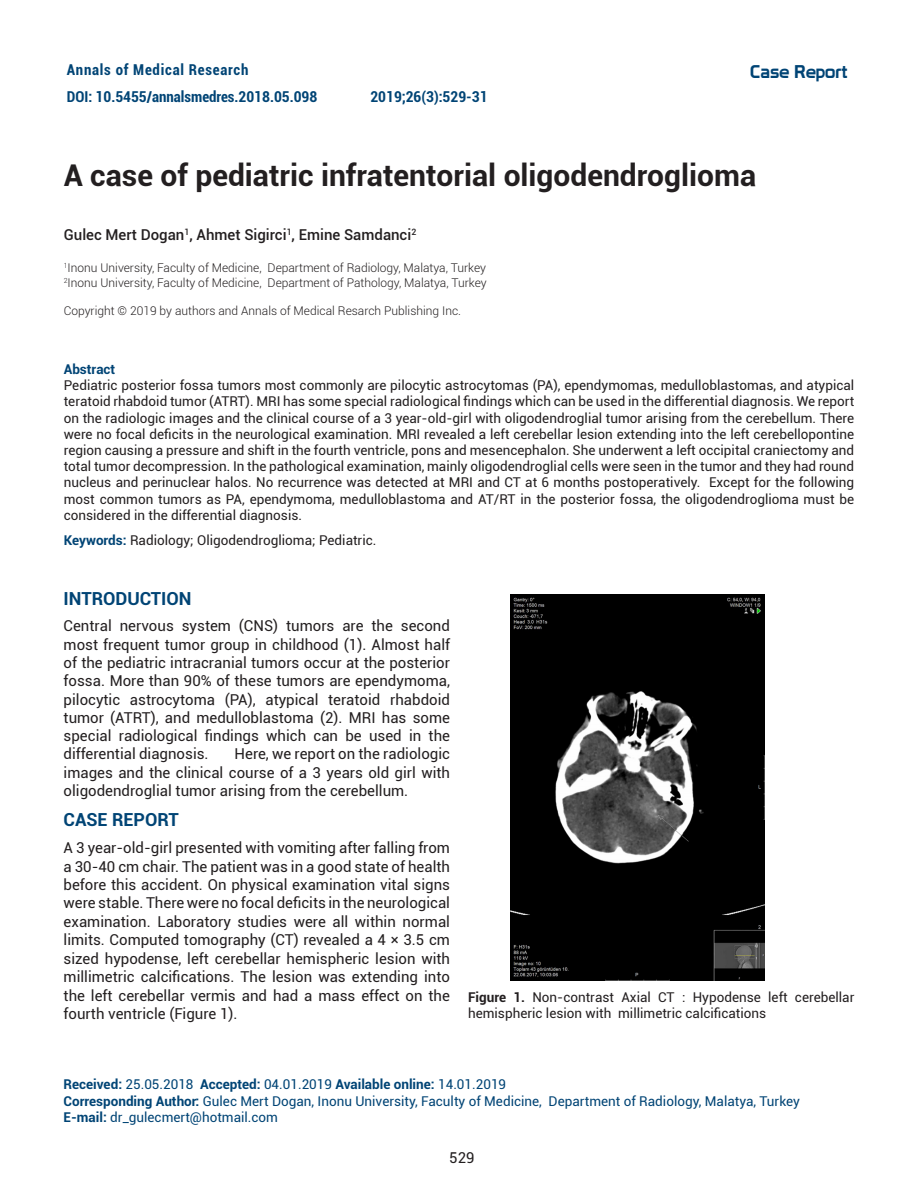
<style>
.page{position:relative;width:918px;height:1188px;background:#fff}
.page>*{position:absolute;margin:0;border:0;box-sizing:border-box;transform-origin:0 0}
.t1{font:700 30px "Roboto";color:#231f20}
.t2{font:700 18px "Roboto";color:#004475}
.t3{font:18px "Prototype";color:#004475}
.t4{font:15px/18.3px "Roboto";color:#231f20;text-align:justify}
.t5{font:700 condensed 15px "Roboto";color:#004475}
.t6{font:500 15px "Roboto";color:#231f20}
.t7{font:700 condensed 15px "Roboto";letter-spacing:.05em;color:#004475}
.t8{font:13.5px/16.2px "Roboto";color:#231f20;text-align:justify}
.t9{font:13.5px "Roboto";color:#004475}
.t10{font:700 13.5px "Roboto";color:#004475}
.YAZIŞMA_ADRES{font:300 12px "Roboto";color:#231f20}
.s1{font-weight:700;color:#004475}
.s2{font-weight:700}
.s3{font-weight:400}
</style>
<div class="page">
<img style="left:510px;top:594px;width:254px;height:386px">
<p class="t7" style="left:67px;top:59px;width:183px">Annals of Medical Research</p>
<p class="t5" style="left:67px;top:86px;width:252px">DOI: 10.5455/annalsmedres.2018.05.098</p>
<p class="t5" style="left:370px;top:86px;width:119px">2019;26(3):529-31</p>
<p class="t3" style="left:750px;top:61px;width:99px">Case Report</p>
<p class="t1" style="left:64px;top:154px;width:694px">A case of pediatric infratentorial oligodendroglioma</p>
<p class="t6" style="left:64px;top:224px;width:354px">Gulec Mert Dogan<sup>1</sup>, Ahmet Sigirci<sup>1</sup>, Emine Samdanci<sup>2</sup></p>
<p class="YAZIŞMA_ADRES" style="left:64px;top:260px;width:424px"><sup>1</sup>Inonu University, Faculty of Medicine, Department of Radiology, Malatya, Turkey</p>
<p class="YAZIŞMA_ADRES" style="left:64px;top:274px;width:424px"><sup>2</sup>Inonu University, Faculty of Medicine, Department of Pathology, Malatya, Turkey</p>
<p class="YAZIŞMA_ADRES" style="left:64px;top:303px;width:399px">Copyright © 2019 by authors and Annals of Medical Resarch Publishing Inc.</p>
<p class="t10" style="left:64px;top:360px;width:53px">Abstract</p>
<p class="t8" style="left:64px;top:377px;width:792px">Pediatric posterior fossa tumors most commonly are pilocytic astrocytomas (PA), ependymomas, medulloblastomas, and atypical teratoid rhabdoid tumor (ATRT). MRI has some special radiological findings which can be used in the differential diagnosis. We report on the radiologic images and the clinical course of a 3 year-old-girl with oligodendroglial tumor arising from the cerebellum. There were no focal deficits in the neurological examination. MRI revealed a left cerebellar lesion extending into the left cerebellopontine region causing a pressure and shift in the fourth ventricle, pons and mesencephalon. She underwent a left occipital craniectomy and total tumor decompression. In the pathological examination, mainly oligodendroglial cells were seen in the tumor and they had round nucleus and perinuclear halos. No recurrence was detected at MRI and CT at 6 months postoperatively. Except for the following most common tumors as PA, ependymoma, medulloblastoma and AT/RT in the posterior fossa, the oligodendroglioma must be considered in the differential diagnosis.</p>
<p class="t8" style="left:64px;top:531px;width:314px"><span class="s1">Keywords:</span> Radiology; Oligodendroglioma; Pediatric.</p>
<p class="t2" style="left:64px;top:585px;width:130px">INTRODUCTION</p>
<p class="t4" style="left:64px;top:616px;width:388px">Central nervous system (CNS) tumors are the second most frequent tumor group in childhood (1). Almost half of the pediatric intracranial tumors occur at the posterior fossa. More than 90% of these tumors are ependymoma, pilocytic astrocytoma (PA), atypical teratoid rhabdoid tumor (ATRT), and medulloblastoma (2). MRI has some special radiological findings which can be used in the differential diagnosis.</p>
<p class="t4" style="left:64px;top:744px;width:388px;text-indent:171px">Here, we report on the radiologic images and the clinical course of a 3 years old girl with oligodendroglial tumor arising from the cerebellum.</p>
<p class="t2" style="left:64px;top:807px;width:117px">CASE REPORT</p>
<p class="t4" style="left:64px;top:838px;width:388px">A 3 year-old-girl presented with vomiting after falling from a 30-40 cm chair. The patient was in a good state of health before this accident. On physical examination vital signs were stable. There were no focal deficits in the neurological examination. Laboratory studies were all within normal limits. Computed tomography (CT) revealed a 4 × 3.5 cm sized hypodense, left cerebellar hemispheric lesion with millimetric calcifications. The lesion was extending into the left cerebellar vermis and had a mass effect on the fourth ventricle (Figure 1).</p>
<p class="t8" style="left:468px;top:989px;width:388px"><span class="s2">Figure 1.</span> Non-contrast Axial CT : Hypodense left cerebellar hemispheric lesion with millimetric calcifications</p>
<p class="t10" style="left:64px;top:1075px;width:444px">Received: <span class="s3">25.05.2018</span> Accepted: <span class="s3">04.01.2019</span> Available online: <span class="s3">14.01.2019</span></p>
<p class="t9" style="left:64px;top:1091px;width:738px"><span class="s2">Corresponding Author:</span> Gulec Mert Dogan, Inonu University, Faculty of Medicine, Department of Radiology, Malatya, Turkey</p>
<p class="t9" style="left:64px;top:1108px;width:216px"><span class="s2">E-mail:</span> dr_gulecmert@hotmail.com</p>
<p class="t4" style="left:449px;top:1148px;width:27px">529</p>
</div>
